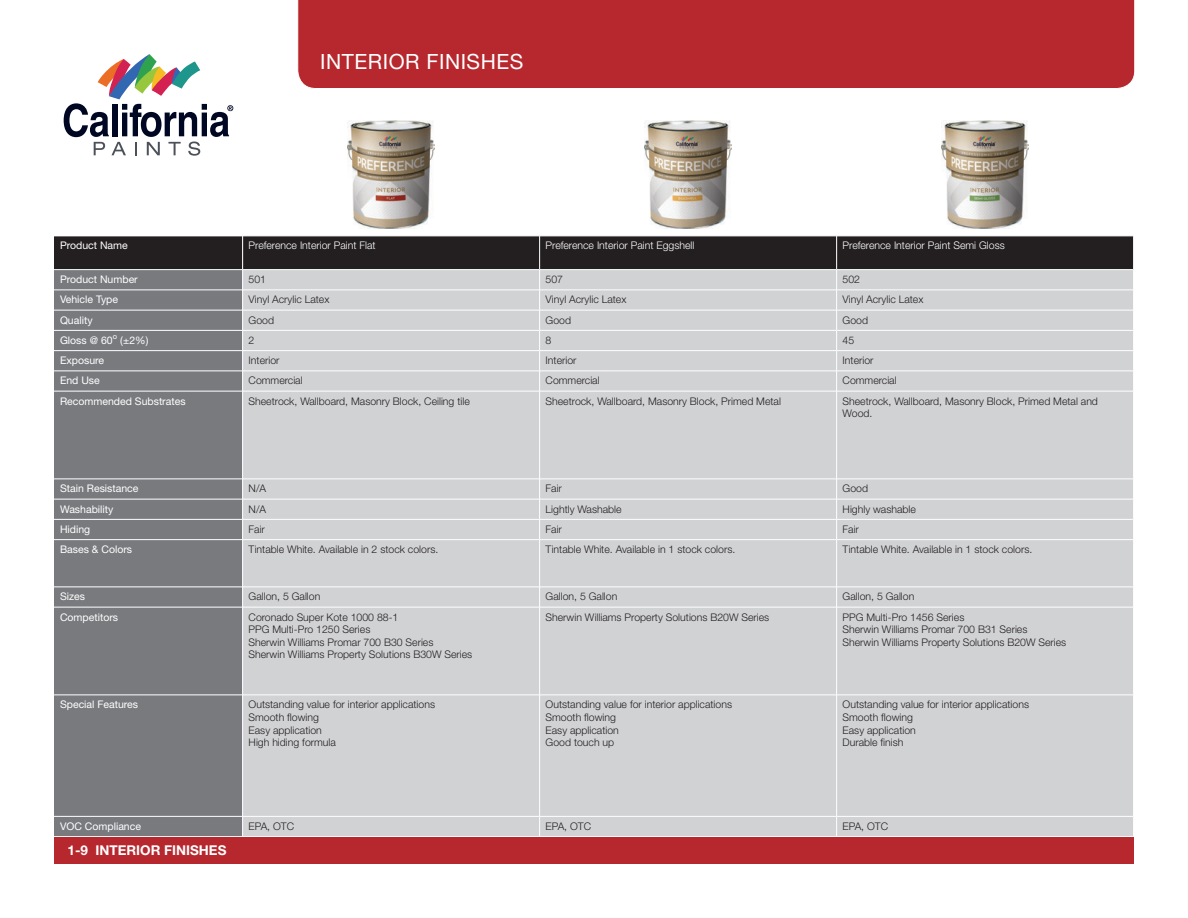
<style>
.page{position:relative;width:1188px;height:918px;background:#fff}
.page>*{position:absolute;margin:0;border:0;box-sizing:border-box;transform-origin:0 0}
.t1{font:21px "Helvetica Neue LT Std";letter-spacing:.025em;color:#fff}
.t2{font:700 13.5px "Helvetica Neue LT Std";color:#fff}
.t3{font:300 10.5px/12.6px "Helvetica Neue LT Std";color:#231f20}
.t4{font:10.5px/20.2px "Helvetica Neue LT Std";color:#fff}
.t5{font:300 10.5px "Helvetica Neue LT Std";color:#fff}
</style>
<div class="page">
<div style="left:54px;top:236px;width:189px;height:34px;background:#231f20"></div>
<div style="left:54px;top:270px;width:188px;height:566px;background:#787a7d"></div>
<hr style="left:54px;top:290px;width:189px;height:1px;background:#fff">
<hr style="left:54px;top:310px;width:189px;height:1px;background:#fff">
<hr style="left:54px;top:330px;width:189px;height:1px;background:#fff">
<hr style="left:54px;top:350px;width:189px;height:1px;background:#fff">
<hr style="left:54px;top:370px;width:189px;height:1px;background:#fff">
<hr style="left:54px;top:391px;width:189px;height:1px;background:#fff">
<hr style="left:54px;top:478px;width:189px;height:1px;background:#fff">
<hr style="left:54px;top:499px;width:189px;height:1px;background:#fff">
<hr style="left:54px;top:519px;width:189px;height:1px;background:#fff">
<hr style="left:54px;top:539px;width:189px;height:1px;background:#fff">
<hr style="left:54px;top:586px;width:189px;height:1px;background:#fff">
<hr style="left:54px;top:607px;width:189px;height:1px;background:#fff">
<hr style="left:54px;top:694px;width:189px;height:1px;background:#fff">
<hr style="left:54px;top:816px;width:189px;height:1px;background:#fff">
<hr style="left:54px;top:236px;width:189px;height:1px;background:#fff">
<hr style="left:54px;top:269px;width:189px;height:1px;background:#fff">
<div style="left:297px;top:0;width:838px;height:89px;background:#b7282e"></div>
<div style="left:243px;top:392px;width:890px;height:444px;background:#d1d2d4"></div>
<svg style="left:243px;top:817px;width:1px;height:19px"></svg>
<hr style="left:243px;top:816px;width:296px;height:1px;background:#fff">
<hr style="left:243px;top:694px;width:296px;height:1px;background:#fff">
<svg style="left:243px;top:587px;width:1px;height:20px"></svg>
<hr style="left:243px;top:607px;width:296px;height:1px;background:#fff">
<hr style="left:243px;top:586px;width:296px;height:1px;background:#fff">
<hr style="left:243px;top:539px;width:296px;height:1px;background:#fff">
<hr style="left:243px;top:519px;width:296px;height:1px;background:#fff">
<svg style="left:243px;top:479px;width:1px;height:60px"></svg>
<hr style="left:243px;top:499px;width:296px;height:1px;background:#fff">
<hr style="left:243px;top:478px;width:296px;height:1px;background:#fff">
<svg style="left:539px;top:816px;width:1px;height:20px"></svg>
<hr style="left:539px;top:695px;width:1px;height:121px;background:#fff">
<hr style="left:540px;top:816px;width:296px;height:1px;background:#fff">
<hr style="left:539px;top:607px;width:1px;height:88px;background:#fff">
<hr style="left:540px;top:694px;width:296px;height:1px;background:#fff">
<svg style="left:539px;top:587px;width:1px;height:20px"></svg>
<hr style="left:540px;top:607px;width:296px;height:1px;background:#fff">
<hr style="left:539px;top:540px;width:1px;height:47px;background:#fff">
<hr style="left:540px;top:586px;width:296px;height:1px;background:#fff">
<hr style="left:540px;top:539px;width:296px;height:1px;background:#fff">
<hr style="left:540px;top:519px;width:296px;height:1px;background:#fff">
<svg style="left:539px;top:479px;width:1px;height:61px"></svg>
<hr style="left:540px;top:499px;width:296px;height:1px;background:#fff">
<hr style="left:539px;top:391px;width:1px;height:88px;background:#fff">
<hr style="left:540px;top:478px;width:296px;height:1px;background:#fff">
<svg style="left:836px;top:816px;width:1px;height:20px"></svg>
<hr style="left:836px;top:695px;width:1px;height:121px;background:#fff">
<hr style="left:837px;top:816px;width:296px;height:1px;background:#fff">
<hr style="left:836px;top:607px;width:1px;height:88px;background:#fff">
<hr style="left:837px;top:694px;width:296px;height:1px;background:#fff">
<svg style="left:836px;top:587px;width:1px;height:20px"></svg>
<hr style="left:837px;top:607px;width:296px;height:1px;background:#fff">
<hr style="left:836px;top:540px;width:1px;height:47px;background:#fff">
<hr style="left:837px;top:586px;width:296px;height:1px;background:#fff">
<hr style="left:837px;top:539px;width:296px;height:1px;background:#fff">
<hr style="left:837px;top:519px;width:296px;height:1px;background:#fff">
<svg style="left:836px;top:479px;width:1px;height:61px"></svg>
<hr style="left:837px;top:499px;width:296px;height:1px;background:#fff">
<hr style="left:836px;top:391px;width:1px;height:88px;background:#fff">
<hr style="left:837px;top:478px;width:296px;height:1px;background:#fff">
<svg style="left:242px;top:236px;width:891px;height:155px;background:#aeaeb0"></svg>
<img style="left:347px;top:120px;width:88px;height:108px">
<img style="left:644px;top:120px;width:88px;height:108px">
<img style="left:941px;top:120px;width:88px;height:108px">
<svg style="left:64px;top:54px;width:169px;height:102px"></svg>
<div style="left:54px;top:837px;width:1079px;height:27px;background:#b7282e"></div>
<h1 class="t1" style="left:320px;top:49px;width:205px">INTERIOR FINISHES</h1>
<p class="t4" style="left:60px;top:235px;width:69px">Product Name</p>
<p class="t4" style="left:60px;top:269px;width:127px">Product Number<br>Vehicle Type<br>Quality<br>Gloss @ 60<sup>o</sup> (±2%)<br>Exposure<br>End Use<br>Recommended Substrates</p>
<p class="t5" style="left:249px;top:239px;width:129px">Preference Interior Paint Flat</p>
<p class="t3" style="left:249px;top:273px;width:19px">501</p>
<p class="t3" style="left:249px;top:293px;width:82px">Vinyl Acrylic Latex</p>
<p class="t3" style="left:249px;top:313px;width:27px">Good</p>
<p class="t3" style="left:249px;top:334px;width:7px">2</p>
<p class="t3" style="left:249px;top:354px;width:32px">Interior</p>
<p class="t3" style="left:249px;top:374px;width:56px">Commercial</p>
<p class="t3" style="left:249px;top:394px;width:223px">Sheetrock, Wallboard, Masonry Block, Ceiling tile</p>
<p class="t5" style="left:546px;top:239px;width:150px">Preference Interior Paint Eggshell</p>
<p class="t5" style="left:843px;top:239px;width:164px">Preference Interior Paint Semi Gloss</p>
<p class="t3" style="left:546px;top:273px;width:19px">507</p>
<p class="t3" style="left:843px;top:273px;width:19px">502</p>
<p class="t3" style="left:546px;top:293px;width:82px">Vinyl Acrylic Latex</p>
<p class="t3" style="left:843px;top:293px;width:82px">Vinyl Acrylic Latex</p>
<p class="t3" style="left:546px;top:313px;width:27px">Good</p>
<p class="t3" style="left:843px;top:313px;width:27px">Good</p>
<p class="t3" style="left:546px;top:334px;width:7px">8</p>
<p class="t3" style="left:843px;top:334px;width:13px">45</p>
<p class="t3" style="left:546px;top:354px;width:32px">Interior</p>
<p class="t3" style="left:843px;top:354px;width:32px">Interior</p>
<p class="t3" style="left:546px;top:374px;width:56px">Commercial</p>
<p class="t3" style="left:843px;top:374px;width:56px">Commercial</p>
<p class="t3" style="left:546px;top:394px;width:237px">Sheetrock, Wallboard, Masonry Block, Primed Metal</p>
<p class="t3" style="left:843px;top:394px;width:257px">Sheetrock, Wallboard, Masonry Block, Primed Metal and<br>Wood.</p>
<p class="t4" style="left:60px;top:478px;width:80px">Stain Resistance<br>Washability<br>Hiding<br>Bases &amp; Colors</p>
<p class="t4" style="left:60px;top:586px;width:60px">Sizes<br>Competitors</p>
<p class="t3" style="left:249px;top:482px;width:19px">N/A</p>
<p class="t3" style="left:546px;top:482px;width:18px">Fair</p>
<p class="t3" style="left:843px;top:482px;width:27px">Good</p>
<p class="t3" style="left:249px;top:502px;width:19px">N/A</p>
<p class="t3" style="left:546px;top:502px;width:78px">Lightly Washable</p>
<p class="t3" style="left:843px;top:502px;width:75px">Highly washable</p>
<p class="t3" style="left:249px;top:523px;width:18px">Fair</p>
<p class="t3" style="left:546px;top:523px;width:18px">Fair</p>
<p class="t3" style="left:843px;top:523px;width:18px">Fair</p>
<p class="t3" style="left:249px;top:543px;width:191px">Tintable White. Available in 2 stock colors.</p>
<p class="t3" style="left:546px;top:543px;width:191px">Tintable White. Available in 1 stock colors.</p>
<p class="t3" style="left:843px;top:543px;width:191px">Tintable White. Available in 1 stock colors.</p>
<p class="t3" style="left:249px;top:590px;width:73px">Gallon, 5 Gallon</p>
<p class="t3" style="left:546px;top:590px;width:73px">Gallon, 5 Gallon</p>
<p class="t3" style="left:843px;top:590px;width:73px">Gallon, 5 Gallon</p>
<p class="t3" style="left:249px;top:610px;width:225px">Coronado Super Kote 1000 88-1<br>PPG Multi-Pro 1250 Series<br>Sherwin Williams Promar 700 B30 Series Sherwin Williams Property Solutions B30W Series</p>
<p class="t3" style="left:546px;top:610px;width:225px">Sherwin Williams Property Solutions B20W Series</p>
<p class="t3" style="left:843px;top:610px;width:225px">PPG Multi-Pro 1456 Series<br>Sherwin Williams Promar 700 B31 Series<br>Sherwin Williams Property Solutions B20W Series</p>
<p class="t4" style="left:60px;top:694px;width:80px">Special Features</p>
<p class="t3" style="left:249px;top:698px;width:188px">Outstanding value for interior applications<br>Smooth flowing<br>Easy application<br>High hiding formula</p>
<p class="t3" style="left:546px;top:698px;width:188px">Outstanding value for interior applications<br>Smooth flowing<br>Easy application<br>Good touch up</p>
<p class="t3" style="left:843px;top:698px;width:188px">Outstanding value for interior applications<br>Smooth flowing<br>Easy application<br>Durable finish</p>
<p class="t4" style="left:60px;top:816px;width:83px">VOC Compliance</p>
<p class="t3" style="left:249px;top:820px;width:47px">EPA, OTC</p>
<p class="t3" style="left:546px;top:820px;width:47px">EPA, OTC</p>
<p class="t3" style="left:843px;top:820px;width:47px">EPA, OTC</p>
<p class="t2" style="left:68px;top:842px;width:160px">1-9 INTERIOR FINISHES</p>
</div>
